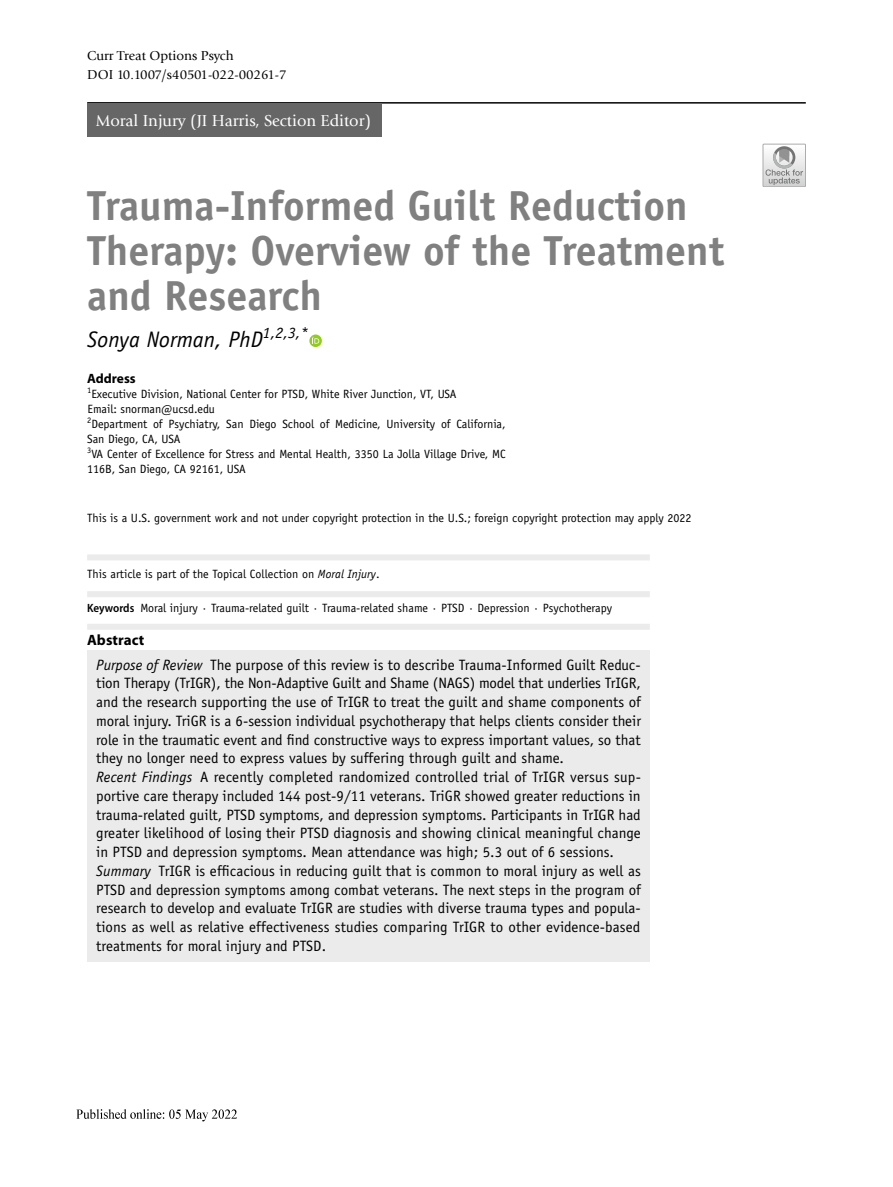
<style>
.page{position:relative;width:893px;height:1187px;background:#fff}
.page>*{position:absolute;margin:0;border:0;box-sizing:border-box;transform-origin:0 0}
.t1{font:700 42px/45px "Officina Sans";color:#808080}
.t2{font:italic 22.5px "Officina Sans";color:#000}
.t3{font:16.5px "Giovanni";color:#fff}
.t4{font:15px/18.8px "Officina Sans";letter-spacing:.005em;color:#000}
.t5{font:700 15px "Myriad Pro";letter-spacing:.005em;color:#000}
.t6{font:13.5px/18.5px "Giovanni";color:#000}
.t7{font:700 13.5px "Myriad Pro";color:#000}
.t8{font:12px/15px "Officina Sans";color:#000}
.s1{font-style:italic}
.s2{font-family:"Myriad Pro";font-weight:600;font-stretch:semi-condensed}
</style>
<div class="page">
<img style="left:77px;top:1109px;width:160px;height:13px">
<hr style="left:87px;top:102px;width:719px;height:2px;background:#000">
<div style="left:87px;top:104px;width:295px;height:33px;background:#666"></div>
<div style="left:87px;top:554px;width:563px;height:6px;background:#ebebeb"></div>
<div style="left:87px;top:591px;width:563px;height:6px;background:#ebebeb"></div>
<div style="left:87px;top:623px;width:563px;height:6px;background:#ebebeb"></div>
<div style="left:87px;top:650px;width:563px;height:123px;background:#ebebeb"></div>
<div style="left:87px;top:763px;width:563px;height:104px;background:#ebebeb"></div>
<div style="left:87px;top:856px;width:563px;height:105px;background:#ebebeb"></div>
<svg style="left:309px;top:334px;width:13px;height:13px"></svg>
<svg style="left:312px;top:337px;width:7px;height:6px"></svg>
<div style="left:763px;top:144px;width:43px;height:43px;border:1px solid #ababac"></div>
<svg style="left:763px;top:144px;width:42px;height:42px"></svg>
<p class="t6" style="left:87px;top:47px;width:201px">Curr Treat Options Psych<br>DOI 10.1007/s40501-022-00261-7</p>
<p class="t3" style="left:96px;top:112px;width:277px">Moral Injury (JI Harris, Section Editor)</p>
<h1 class="t1" style="left:87px;top:183px;width:639px">Trauma‑Informed Guilt Reduction<br>Therapy: Overview of the Treatment and Research</h1>
<h2 class="t2" style="left:87px;top:326px;width:223px">Sonya Norman, PhD<sup>1,2,3,*</sup></h2>
<p class="t7" style="left:87px;top:369px;width:50px">Address</p>
<p class="t8" style="left:87px;top:386px;width:420px"><sup>1</sup>Executive Division, National Center for PTSD, White River Junction, VT, USA<br>Email: snorman@ucsd.edu<br><sup>2</sup>Department of Psychiatry, San Diego School of Medicine, University of California, San Diego, CA, USA<br><sup>3</sup>VA Center of Excellence for Stress and Mental Health, 3350 La Jolla Village Drive, MC 116B, San Diego, CA 92161, USA</p>
<p class="t8" style="left:87px;top:510px;width:606px">This is a U.S. government work and not under copyright protection in the U.S.; foreign copyright protection may apply 2022</p>
<p class="t8" style="left:87px;top:567px;width:294px">This article is part of the Topical Collection on <span class="s1">Moral Injury</span>.</p>
<p class="t8" style="left:87px;top:600px;width:526px"><span class="s2">Keywords</span> Moral injury · Trauma-related guilt · Trauma-related shame · PTSD · Depression · Psychotherapy</p>
<p class="t5" style="left:87px;top:630px;width:59px">Abstract</p>
<p class="t4" style="left:96px;top:655px;width:546px"><span class="s1">Purpose of Review</span> The purpose of this review is to describe Trauma-Informed Guilt Reduc&shy;tion Therapy (TrIGR), the Non-Adaptive Guilt and Shame (NAGS) model that underlies TrIGR, and the research supporting the use of TrIGR to treat the guilt and shame components of moral injury. TriGR is a 6-session individual psychotherapy that helps clients consider their role in the traumatic event and find constructive ways to express important values, so that they no longer need to express values by suffering through guilt and shame.<br><span class="s1">Recent Findings</span> A recently completed randomized controlled trial of TrIGR versus sup&shy;portive care therapy included 144 post-9/11 veterans. TriGR showed greater reductions in trauma-related guilt, PTSD symptoms, and depression symptoms. Participants in TrIGR had greater likelihood of losing their PTSD diagnosis and showing clinical meaningful change in PTSD and depression symptoms. Mean attendance was high; 5.3 out of 6 sessions.<br><span class="s1">Summary</span> TrIGR is efficacious in reducing guilt that is common to moral injury as well as PTSD and depression symptoms among combat veterans. The next steps in the program of research to develop and evaluate TrIGR are studies with diverse trauma types and popula&shy;tions as well as relative effectiveness studies comparing TrIGR to other evidence-based treatments for moral injury and PTSD.</p>
</div>
